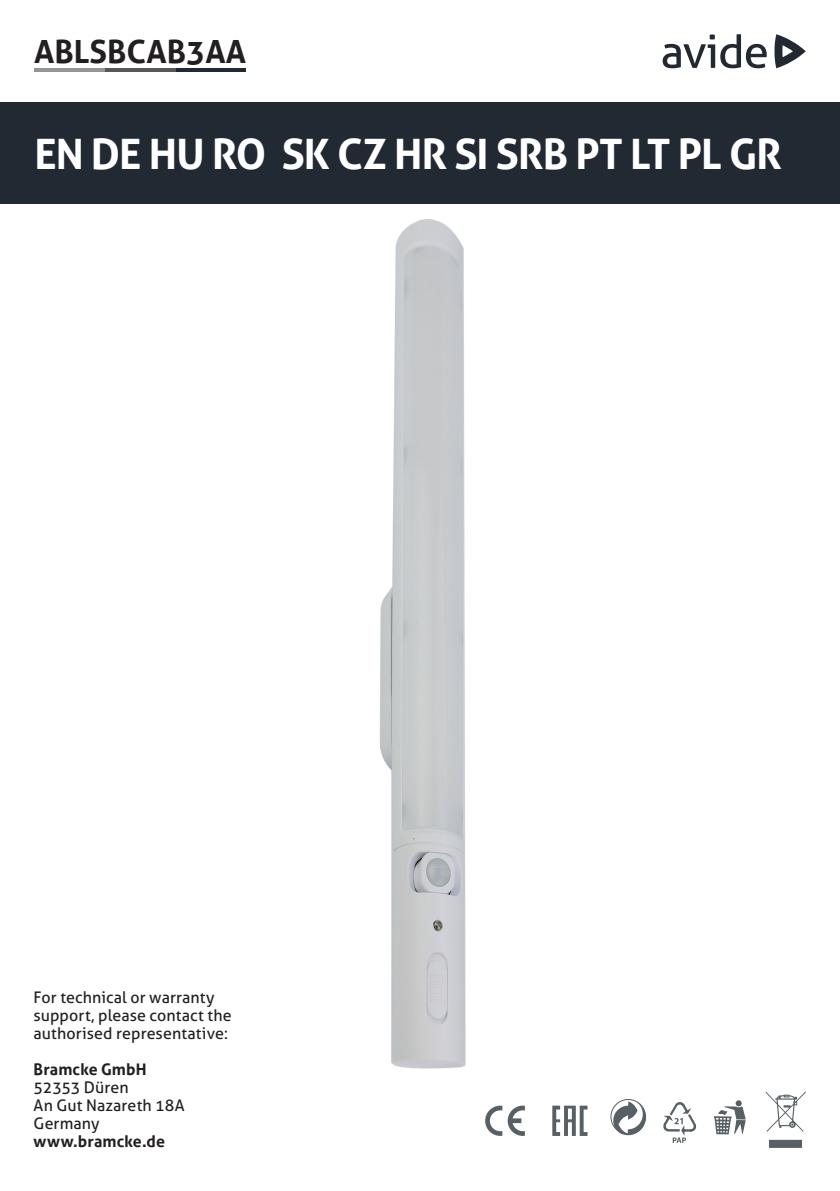
<style>
.page{position:relative;width:840px;height:1191px;background:#fff}
.page>*{position:absolute;margin:0;border:0;box-sizing:border-box;transform-origin:0 0}
.t1{font:700 42px "Aller";letter-spacing:-.02em;color:#fff}
.t2{font:700 32px "Aller";color:#231f20}
.t3{font:16px/18px "Aller";letter-spacing:.005em;color:#231f20}
.t4{font:700 16px "Aller";letter-spacing:.01em;color:#231f20}
</style>
<div class="page">
<svg style="left:662px;top:34px;width:52px;height:34px"></svg>
<svg style="left:720px;top:34px;width:46px;height:34px"></svg>
<svg style="left:774px;top:34px;width:31px;height:34px"></svg>
<hr style="left:175px;top:68px;width:71px;height:3px;background:#212932">
<hr style="left:105px;top:68px;width:70px;height:3px;background:#57585a">
<hr style="left:34px;top:68px;width:71px;height:3px;background:#939598">
<div style="left:0;top:102px;width:839px;height:102px;background:#212932"></div>
<svg style="left:485px;top:1105px;width:39px;height:30px"></svg>
<svg style="left:714px;top:1100px;width:31px;height:34px"></svg>
<svg style="left:663px;top:1102px;width:33px;height:40px"></svg>
<div style="left:610px;top:1098px;width:36px;height:36px;border:1px solid #576065;border-radius:50%"></div>
<svg style="left:613px;top:1101px;width:32px;height:34px"></svg>
<svg style="left:552px;top:1105px;width:35px;height:31px"></svg>
<svg style="left:765px;top:1091px;width:40px;height:56px"></svg>
<img style="left:379px;top:219px;width:87px;height:850px">
<h2 class="t2" style="left:34px;top:32px;width:213px">ABLSBCAB3AA</h2>
<h1 class="t1" style="left:34px;top:128px;width:748px">EN DE HU RO SK CZ HR SI SRB PT LT PL GR</h1>
<p class="t3" style="left:34px;top:988px;width:199px">For technical or warranty support, please contact the authorised representative:</p>
<p class="t4" style="left:34px;top:1059px;width:114px">Bramcke GmbH</p>
<p class="t3" style="left:34px;top:1078px;width:152px">52353 Düren<br>An Gut Nazareth 18A<br>Germany</p>
<p class="t4" style="left:34px;top:1131px;width:133px">www.bramcke.de</p>
</div>
